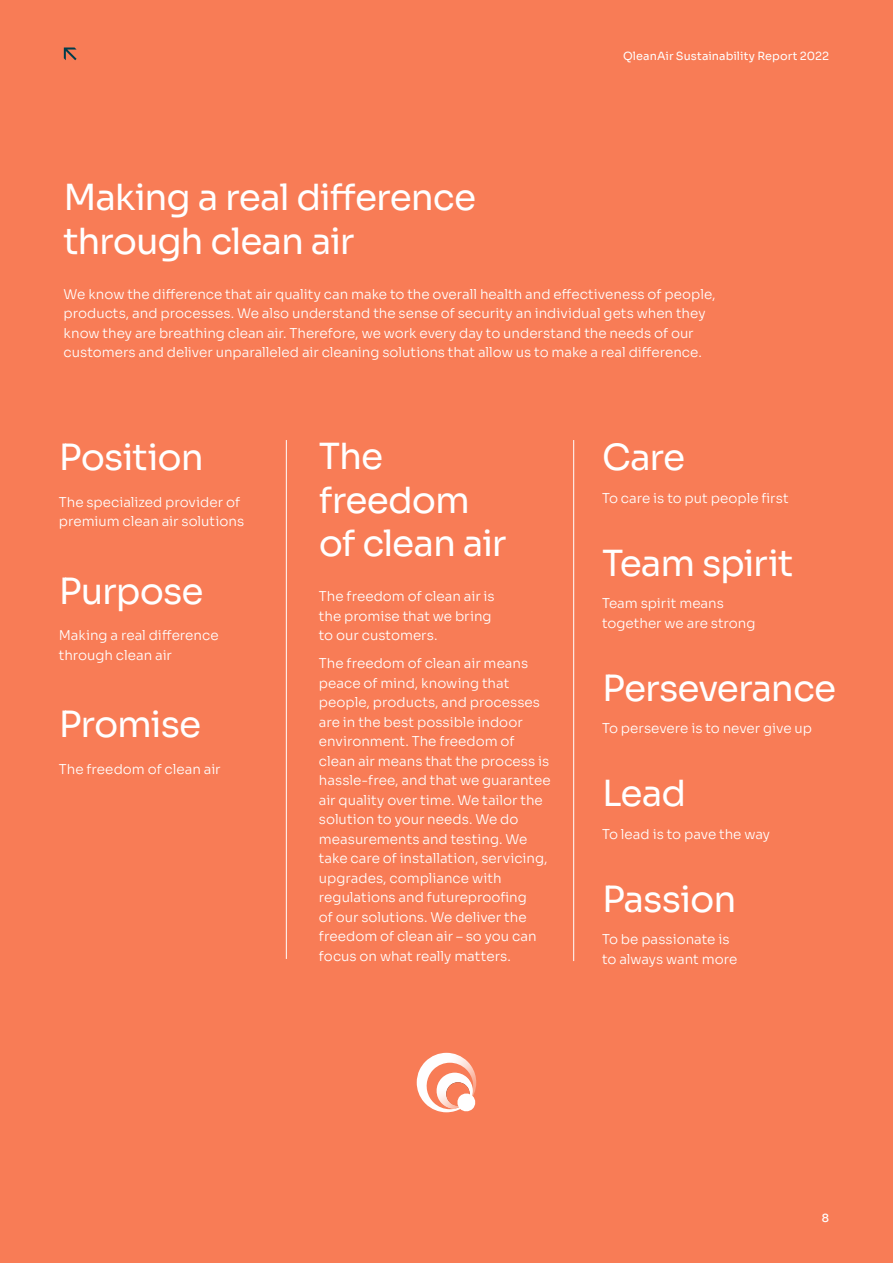
<style>
.page{position:relative;width:893px;height:1263px;background:#f87c56}
.page>*{position:absolute;margin:0;border:0;box-sizing:border-box;transform-origin:0 0}
.H1_no_TOC{font:36px/43.5px "Sora";letter-spacing:-.03em;color:#fff}
.Body_CEO{font:300 13.5px/19.5px "Sora";color:#fff}
.t1{font:11.25px "Sora";letter-spacing:.005em;color:#fff}
.t2{font:500 11.25px "Sora";color:#fff}
</style>
<div class="page">
<svg style="left:64px;top:48px;width:13px;height:12px"></svg>
<hr style="left:286px;top:440px;width:1px;height:519px;background:#fff">
<hr style="left:573px;top:440px;width:1px;height:521px;background:#fff">
<img style="left:417px;top:1053px;width:59px;height:59px">
<svg style="left:456px;top:1092px;width:20px;height:20px"></svg>
<p class="t1" style="left:623px;top:47px;width:207px">QleanAir Sustainability Report 2022</p>
<p class="H1_no_TOC" style="left:64px;top:172px;width:414px">Making a real difference through clean air</p>
<p class="Body_CEO" style="left:64px;top:283px;width:654px">We know the difference that air quality can make to the overall health and effectiveness of people, products, and processes. We also understand the sense of security an individual gets when they know they are breathing clean air. Therefore, we work every day to understand the needs of our customers and deliver unparalleled air cleaning solutions that allow us to make a real difference.</p>
<p class="H1_no_TOC" style="left:59px;top:432px;width:146px">Position</p>
<p class="Body_CEO" style="left:59px;top:491px;width:187px">The specialized provider of premium clean air solutions</p>
<p class="H1_no_TOC" style="left:59px;top:566px;width:146px">Purpose</p>
<p class="Body_CEO" style="left:59px;top:624px;width:161px">Making a real difference through clean air</p>
<p class="H1_no_TOC" style="left:59px;top:699px;width:144px">Promise</p>
<p class="Body_CEO" style="left:59px;top:758px;width:163px">The freedom of clean air</p>
<p class="H1_no_TOC" style="left:319px;top:431px;width:189px">The freedom of clean air</p>
<p class="Body_CEO" style="left:319px;top:585px;width:177px">The freedom of clean air is the promise that we bring to our customers.</p>
<p class="Body_CEO" style="left:319px;top:652px;width:233px">The freedom of clean air means peace of mind, knowing that people, products, and processes are in the best possible indoor environment. The freedom of clean air means that the process is hassle-free, and that we guarantee air quality over time. We tailor the solution to your needs. We do measurements and testing. We take care of installation, servicing, upgrades, compliance with regulations and futureproofing<br>of our solutions. We deliver the freedom of clean air – so you can focus on what really matters.</p>
<p class="H1_no_TOC" style="left:602px;top:432px;width:85px">Care</p>
<p class="Body_CEO" style="left:602px;top:487px;width:188px">To care is to put people first</p>
<p class="H1_no_TOC" style="left:602px;top:538px;width:193px">Team spirit</p>
<p class="Body_CEO" style="left:602px;top:592px;width:155px">Team spirit means together we are strong</p>
<p class="H1_no_TOC" style="left:602px;top:663px;width:236px">Perseverance</p>
<p class="Body_CEO" style="left:602px;top:717px;width:211px">To persevere is to never give up</p>
<p class="H1_no_TOC" style="left:602px;top:768px;width:86px">Lead</p>
<p class="Body_CEO" style="left:602px;top:823px;width:169px">To lead is to pave the way</p>
<p class="H1_no_TOC" style="left:602px;top:874px;width:136px">Passion</p>
<p class="Body_CEO" style="left:602px;top:928px;width:137px">To be passionate is to always want more</p>
<p class="t2" style="left:822px;top:1209px;width:9px">8</p>
</div>
